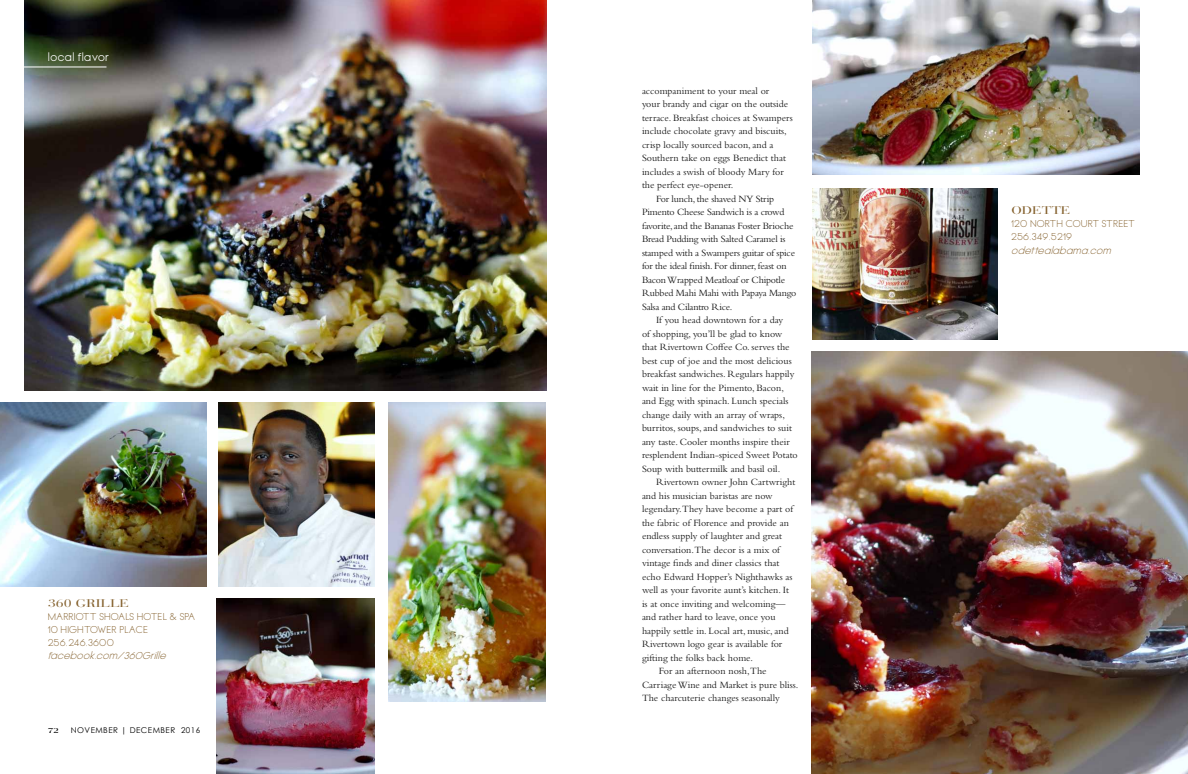
<style>
.page{position:relative;width:1188px;height:774px;background:#fff}
.page>*{position:absolute;margin:0;border:0;box-sizing:border-box;transform-origin:0 0}
.t1{font:11px "Bauer Bodoni Std";color:#835f2b;scale:1.3 1}
.t2{font:10px "Bembo Std";color:#1c1c1c}
.t3{font:10px "Bembo Std";letter-spacing:-.02em;color:#1c1c1c}
.t4{font:700 10px "OL Round Gothic";letter-spacing:.1em;color:#fff}
.t5{font:500 9px/13px "OL Round Gothic";letter-spacing:.09em;color:#835f2b}
.t6{font:italic 500 9px "OL Round Gothic";color:#835f2b}
.t7{font:8px "Century Gothic";letter-spacing:.06em;color:#000}
.t8{font:700 8px "Americana Std";color:#000;scale:1.05 1}
</style>
<div class="page">
<img style="left:0;top:403px;width:206px;height:183px">
<img style="left:25px;top:0;width:521px;height:391px">
<img style="left:218px;top:403px;width:157px;height:184px">
<hr style="left:0;top:67px;width:106px;height:1px;background:#fff">
<img style="left:388px;top:403px;width:158px;height:298px">
<img style="left:217px;top:599px;width:158px;height:175px">
<img style="left:812px;top:0;width:328px;height:174px">
<img style="left:812px;top:188px;width:186px;height:152px">
<img style="left:812px;top:351px;width:376px;height:423px">
<p class="t4" style="left:48px;top:51px;width:62px">local flavor</p>
<p class="t1" style="left:48px;top:596px;width:64px">360 GRILLE</p>
<p class="t5" style="left:48px;top:611px;width:148px">MARRIOTT SHOALS HOTEL &amp; SPA<br>10 HIGHTOWER PLACE<br>256.246.3600</p>
<p class="t6" style="left:48px;top:650px;width:122px">facebook.com/360Grille</p>
<p class="t8" style="left:48px;top:726px;width:12px">72</p>
<p class="t7" style="left:71px;top:725px;width:131px">NOVEMBER | DECEMBER 2016</p>
<p class="t2" style="left:642px;top:85px;width:129px">accompaniment to your meal or</p>
<p class="t2" style="left:642px;top:98px;width:148px">your brandy and cigar on the outside</p>
<p class="t2" style="left:642px;top:112px;width:152px">terrace. Breakfast choices at Swampers</p>
<p class="t2" style="left:642px;top:125px;width:146px">include chocolate gravy and biscuits,</p>
<p class="t2" style="left:642px;top:139px;width:133px">crisp locally sourced bacon, and a</p>
<p class="t2" style="left:642px;top:152px;width:145px">Southern take on eggs Benedict that</p>
<p class="t2" style="left:642px;top:166px;width:143px">includes a swish of bloody Mary for</p>
<p class="t2" style="left:642px;top:179px;width:93px">the perfect eye-opener.</p>
<p class="t3" style="left:656px;top:193px;width:120px">For lunch, the shaved NY Strip</p>
<p class="t3" style="left:642px;top:206px;width:144px">Pimento Cheese Sandwich is a crowd</p>
<p class="t3" style="left:642px;top:220px;width:153px">favorite, and the Bananas Foster Brioche</p>
<p class="t3" style="left:642px;top:233px;width:145px">Bread Pudding with Salted Caramel is</p>
<p class="t3" style="left:642px;top:247px;width:155px">stamped with a Swampers guitar of spice</p>
<p class="t3" style="left:642px;top:260px;width:146px">for the ideal finish. For dinner, feast on</p>
<p class="t3" style="left:642px;top:274px;width:145px">Bacon Wrapped Meatloaf or Chipotle</p>
<p class="t3" style="left:642px;top:287px;width:156px">Rubbed Mahi Mahi with Papaya Mango</p>
<p class="t3" style="left:642px;top:301px;width:92px">Salsa and Cilantro Rice.</p>
<p class="t2" style="left:656px;top:314px;width:129px">If you head downtown for a day</p>
<p class="t2" style="left:642px;top:328px;width:142px">of shopping, you’ll be glad to know</p>
<p class="t2" style="left:642px;top:341px;width:149px">that Rivertown Coffee Co. serves the</p>
<p class="t2" style="left:642px;top:355px;width:151px">best cup of joe and the most delicious</p>
<p class="t2" style="left:642px;top:368px;width:154px">breakfast sandwiches. Regulars happily</p>
<p class="t2" style="left:642px;top:382px;width:143px">wait in line for the Pimento, Bacon,</p>
<p class="t2" style="left:642px;top:395px;width:148px">and Egg with spinach. Lunch specials</p>
<p class="t2" style="left:642px;top:409px;width:144px">change daily with an array of wraps,</p>
<p class="t2" style="left:642px;top:422px;width:151px">burritos, soups, and sandwiches to suit</p>
<p class="t2" style="left:642px;top:436px;width:149px">any taste. Cooler months inspire their</p>
<p class="t2" style="left:642px;top:449px;width:157px">resplendent Indian-spiced Sweet Potato</p>
<p class="t2" style="left:642px;top:463px;width:140px">Soup with buttermilk and basil oil.</p>
<p class="t2" style="left:656px;top:476px;width:141px">Rivertown owner John Cartwright</p>
<p class="t2" style="left:642px;top:490px;width:132px">and his musician baristas are now</p>
<p class="t2" style="left:642px;top:503px;width:153px">legendary.They have become a part of</p>
<p class="t2" style="left:642px;top:517px;width:148px">the fabric of Florence and provide an</p>
<p class="t2" style="left:642px;top:530px;width:142px">endless supply of laughter and great</p>
<p class="t2" style="left:642px;top:544px;width:140px">conversation.The decor is a mix of</p>
<p class="t2" style="left:642px;top:557px;width:139px">vintage finds and diner classics that</p>
<p class="t2" style="left:642px;top:571px;width:152px">echo Edward Hopper’s Nighthawks as</p>
<p class="t2" style="left:642px;top:584px;width:149px">well as your favorite aunt’s kitchen. It</p>
<p class="t2" style="left:642px;top:598px;width:145px">is at once inviting and welcoming—</p>
<p class="t2" style="left:642px;top:611px;width:135px">and rather hard to leave, once you</p>
<p class="t2" style="left:642px;top:625px;width:148px">happily settle in. Local art, music, and</p>
<p class="t2" style="left:642px;top:638px;width:142px">Rivertown logo gear is available for</p>
<p class="t2" style="left:642px;top:652px;width:112px">gifting the folks back home.</p>
<p class="t2" style="left:659px;top:665px;width:109px">For an afternoon nosh,The</p>
<p class="t2" style="left:642px;top:679px;width:158px">Carriage Wine and Market is pure bliss.</p>
<p class="t2" style="left:642px;top:692px;width:139px">The charcuterie changes seasonally</p>
<p class="t1" style="left:1012px;top:204px;width:47px">ODETTE</p>
<p class="t5" style="left:1012px;top:218px;width:125px">120 NORTH COURT STREET<br>256.349.5219</p>
<p class="t6" style="left:1012px;top:245px;width:104px">odettealabama.com</p>
</div>
